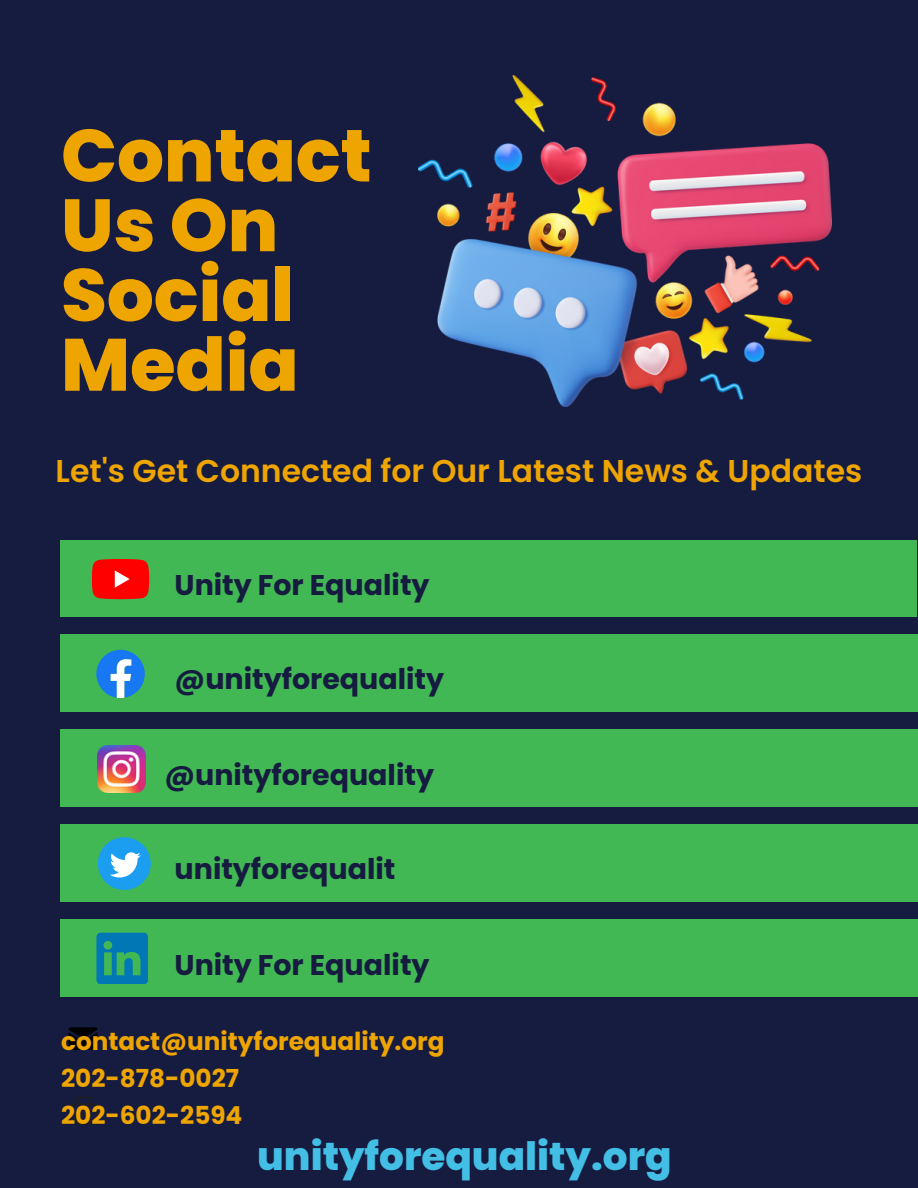
<style>
.page{position:relative;width:918px;height:1188px;background:#161b40}
.page>*{position:absolute;margin:0;border:0;box-sizing:border-box;transform-origin:0 0}
.t1{font:800 73.8px/69.8px "Poppins";color:#efa500}
.t2{font:800 39px "Poppins";color:#43bee5}
.t3{font:600 31.5px "Poppins";color:#efa500}
.t4{font:700 28.5px "Poppins";color:#161b40}
.t5{font:700 24.75px/37.2px "Poppins";color:#efa500}
</style>
<div class="page">
<div style="left:60px;top:729px;width:858px;height:78px;background:#41b853"></div>
<div style="left:60px;top:634px;width:858px;height:78px;background:#41b853"></div>
<svg style="left:96px;top:650px;width:49px;height:48px"></svg>
<div style="left:60px;top:540px;width:857px;height:77px;background:#41b853"></div>
<svg style="left:92px;top:559px;width:57px;height:40px;background:#f51712"></svg>
<img style="left:98px;top:745px;width:47px;height:47px">
<svg style="left:70px;top:1097px;width:27px;height:28px"></svg>
<svg style="left:69px;top:1027px;width:29px;height:23px"></svg>
<div style="left:60px;top:919px;width:858px;height:77px;background:#41b853"></div>
<svg style="left:96px;top:933px;width:52px;height:51px"></svg>
<div style="left:60px;top:824px;width:858px;height:77px;background:#41b853"></div>
<svg style="left:98px;top:837px;width:53px;height:53px"></svg>
<img style="left:419px;top:76px;width:412px;height:330px">
<h1 class="t1" style="left:61px;top:121px;width:312px">Contact<br>Us On<br>Social<br>Media</h1>
<p class="t3" style="left:56px;top:449px;width:808px">Let's Get Connected for Our Latest News &amp; Updates</p>
<p class="t4" style="left:175px;top:565px;width:256px">Unity For Equality</p>
<p class="t4" style="left:175px;top:660px;width:271px">@unityforequality</p>
<p class="t4" style="left:164px;top:755px;width:271px">@unityforequality</p>
<p class="t4" style="left:175px;top:849px;width:222px">unityforequalit</p>
<p class="t4" style="left:175px;top:945px;width:256px">Unity For Equality</p>
<p class="t5" style="left:61px;top:1022px;width:385px">contact@unityforequality.org<br>202-878-0027<br>202-602-2594</p>
<h2 class="t2" style="left:257px;top:1129px;width:416px">unityforequality.org</h2>
</div>
